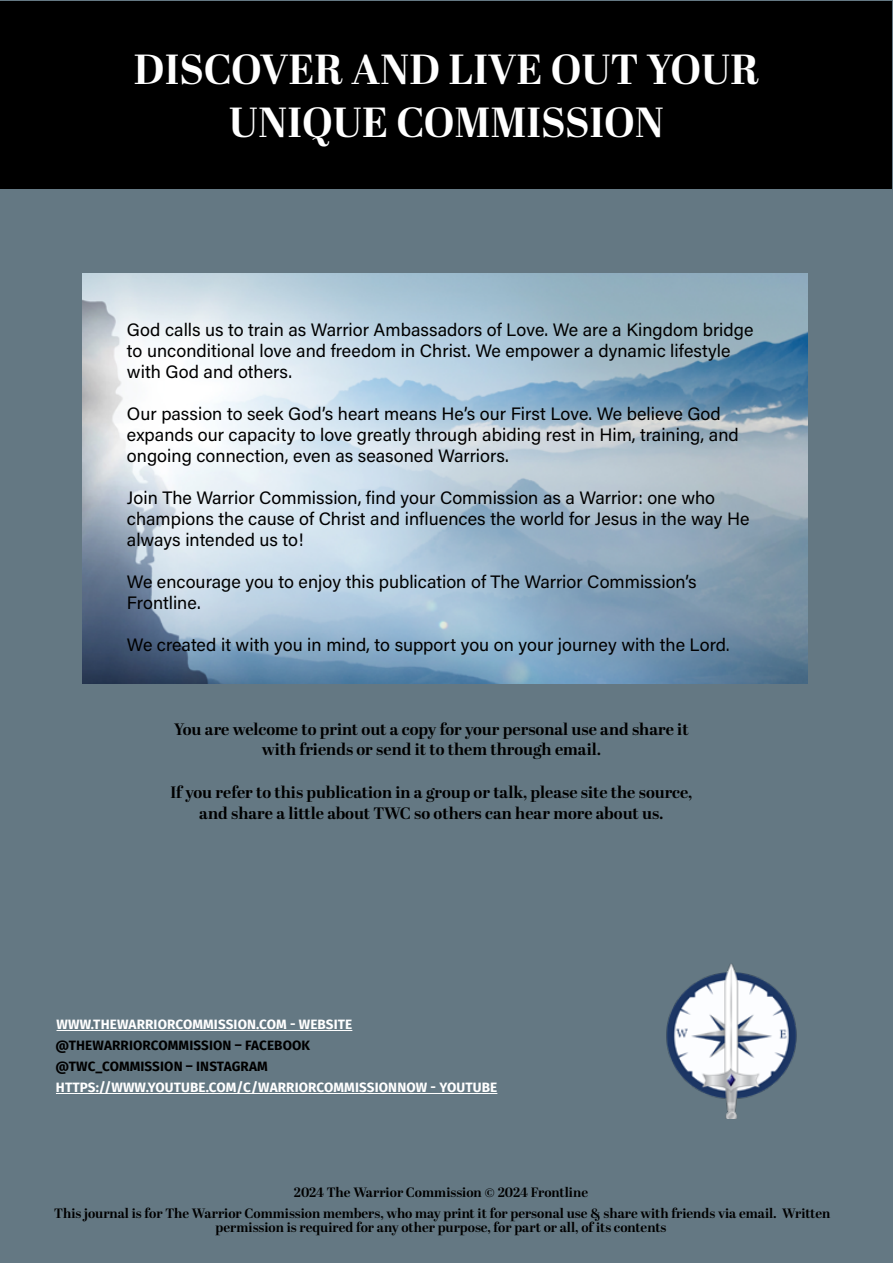
<style>
.page{position:relative;width:893px;height:1263px;background:#647883}
.page>*{position:absolute;margin:0;border:0;box-sizing:border-box;transform-origin:0 0}
.t1{font:700 42px/52.5px "Abril Display";color:#fff;text-align:center}
.t2{font:18px/21px "Acumin Variable Concept";color:#000}
.t3{font:700 16.5px/19.5px "Abril Display";color:#000;text-align:center}
.t4{font:700 13.5px/21px "Abril Display";color:#000;text-align:center}
.t5{font:700 13.5px "Fira Sans";letter-spacing:.01em;color:#fff}
.t6{font:700 13.5px/21px "Fira Sans";letter-spacing:.01em;color:#000}
.s1{font-size:16.5px}
</style>
<div class="page">
<img style="left:83px;top:274px;width:725px;height:410px">
<div style="left:1px;top:1px;width:891px;height:187px;background:#000"></div>
<img style="left:666px;top:964px;width:131px;height:155px">
<hr style="left:57px;top:1030px;width:295px;height:1px;background:#fff">
<hr style="left:56px;top:1093px;width:441px;height:1px;background:#fff">
<h1 class="t1" style="left:134px;top:46px;width:627px">DISCOVER AND LIVE OUT YOUR<br>UNIQUE COMMISSION</h1>
<p class="t2" style="left:127px;top:319px;width:628px">God calls us to train as Warrior Ambassadors of Love. We are a Kingdom bridge to unconditional love and freedom in Christ. We empower a dynamic lifestyle with God and others.</p>
<p class="t2" style="left:127px;top:403px;width:613px">Our passion to seek God’s heart means He’s our First Love. We believe God expands our capacity to love greatly through abiding rest in Him, training, and ongoing connection, even as seasoned Warriors.</p>
<p class="t2" style="left:127px;top:487px;width:624px">Join The Warrior Commission, find your Commission as a Warrior: one who champions the cause of Christ and influences the world for Jesus in the way He always intended us to!</p>
<p class="t2" style="left:127px;top:571px;width:571px">We encourage you to enjoy this publication of The Warrior Commission’s<br>Frontline.</p>
<p class="t2" style="left:127px;top:634px;width:604px">We created it with you in mind, to support you on your journey with the Lord<span class="s1">.</span></p>
<p class="t3" style="left:174px;top:720px;width:516px">You are welcome to print out a copy for your personal use and share it with friends or send it to them through email.</p>
<p class="t3" style="left:171px;top:783px;width:523px;line-height:21px">If you refer to this publication in a group or talk, please site the source, and share a little about TWC so others can hear more about us.</p>
<p class="t5" style="left:57px;top:1013px;width:297px">WWW.THEWARRIORCOMMISSION.COM - WEBSITE</p>
<p class="t6" style="left:56px;top:1034px;width:256px">@THEWARRIORCOMMISSION – FACEBOOK @TWC_COMMISSION – INSTAGRAM</p>
<p class="t5" style="left:56px;top:1076px;width:443px">HTTPS://WWW.YOUTUBE.COM/C/WARRIORCOMMISSIONNOW - YOUTUBE</p>
<p class="t4" style="left:54px;top:1183px;width:778px">2024 The Warrior Commission © 2024 Frontline<br>This journal is for The Warrior Commission members, who may print it for personal use &amp; share with friends via email. Written</p>
<p class="t4" style="left:216px;top:1217px;width:452px">permission is required for any other purpose, for part or all, of its contents</p>
</div>
